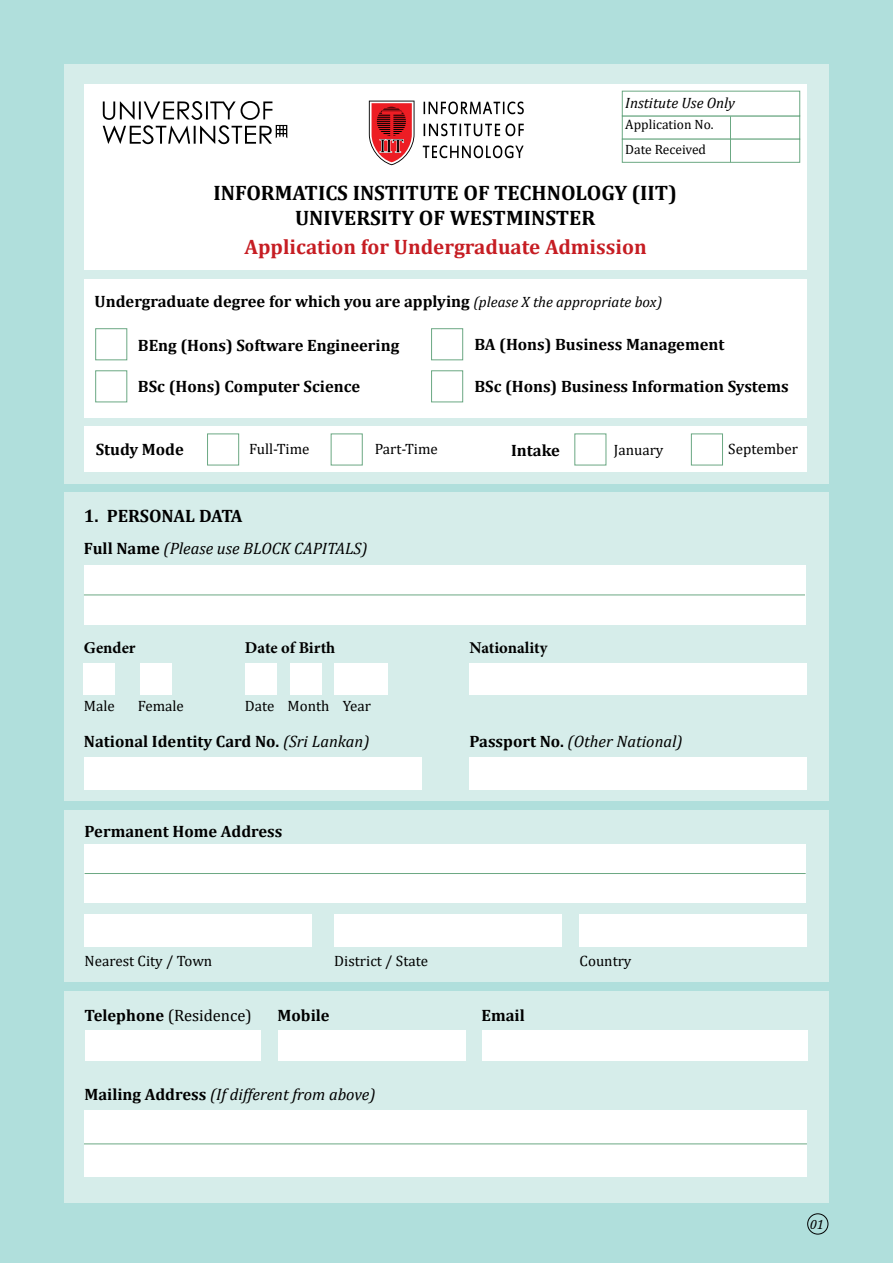
<style>
.page{position:relative;width:893px;height:1263px;background:#b0dfdc}
.page>*{position:absolute;margin:0;border:0;box-sizing:border-box;transform-origin:0 0}
.t1{font:700 21px/25.2px "Cambria";color:#000;text-align:center}
.t2{font:700 21px "Cambria";color:#c61d23}
.t3{font:700 18px "Cambria";letter-spacing:-.005em;color:#000}
.t4{font:700 16.5px "Cambria";color:#000}
.t5{font:italic 16.5px "Cambria";color:#000}
.t6{font:700 16.5px "Minion Pro";letter-spacing:-.005em;color:#000}
.t7{font:16.5px "Cambria";color:#000}
.t8{font:15px "Cambria";color:#000}
.t9{font:italic 15px "Cambria";color:#000}
.t10{font:13.5px/25.3px "Cambria";color:#000}
.t11{font:italic 13.5px "Cambria";color:#000}
.s1{font-weight:400;font-style:italic;font-size:15px}
.s2{font-weight:700;font-style:normal}
.s3{font-weight:400;font-style:italic}
.s4{font-weight:700}
</style>
<div class="page">
<div style="left:64px;top:64px;width:764px;height:419px;background:#d6edea"></div>
<div style="left:64px;top:492px;width:764px;height:309px;background:#d6edea"></div>
<div style="left:64px;top:811px;width:764px;height:171px;background:#d6edea"></div>
<div style="left:64px;top:991px;width:764px;height:212px;background:#d6edea"></div>
<div style="left:84px;top:84px;width:723px;height:186px;background:#fff"></div>
<div style="left:84px;top:279px;width:723px;height:139px;background:#fff"></div>
<div style="left:84px;top:427px;width:723px;height:45px;background:#fff"></div>
<div style="left:622px;top:116px;width:178px;height:24px;background:#fff;border:1px solid #6ba883"></div>
<div style="left:622px;top:91px;width:178px;height:25px;background:#fff;border:1px solid #6ba883"></div>
<div style="left:622px;top:139px;width:178px;height:24px;background:#fff;border:1px solid #6ba883"></div>
<hr style="left:730px;top:116px;width:1px;height:46px;background:#6ba883">
<div style="left:84px;top:1111px;width:723px;height:66px;background:#fff"></div>
<hr style="left:84px;top:1143px;width:723px;height:1px;background:#6ba883">
<div style="left:207px;top:433px;width:32px;height:32px;border:1px solid #6ba883"></div>
<div style="left:331px;top:433px;width:32px;height:32px;border:1px solid #6ba883"></div>
<div style="left:574px;top:433px;width:32px;height:32px;border:1px solid #6ba883"></div>
<div style="left:691px;top:433px;width:32px;height:32px;border:1px solid #6ba883"></div>
<div style="left:95px;top:328px;width:32px;height:32px;border:1px solid #6ba883"></div>
<div style="left:95px;top:370px;width:32px;height:32px;border:1px solid #6ba883"></div>
<div style="left:431px;top:370px;width:32px;height:32px;border:1px solid #6ba883"></div>
<div style="left:431px;top:328px;width:32px;height:32px;border:1px solid #6ba883"></div>
<svg style="left:369px;top:100px;width:46px;height:65px"></svg>
<svg style="left:424px;top:102px;width:100px;height:12px"></svg>
<svg style="left:424px;top:123px;width:100px;height:13px"></svg>
<svg style="left:423px;top:145px;width:101px;height:13px"></svg>
<div style="left:84px;top:757px;width:338px;height:32px;background:#fff"></div>
<div style="left:470px;top:757px;width:337px;height:32px;background:#fff"></div>
<div style="left:84px;top:663px;width:31px;height:31px;background:#fff"></div>
<div style="left:140px;top:663px;width:32px;height:31px;background:#fff"></div>
<div style="left:245px;top:663px;width:31px;height:31px;background:#fff"></div>
<div style="left:290px;top:663px;width:32px;height:31px;background:#fff"></div>
<div style="left:470px;top:663px;width:337px;height:31px;background:#fff"></div>
<div style="left:334px;top:663px;width:54px;height:31px;background:#fff"></div>
<div style="left:84px;top:565px;width:721px;height:60px;background:#fff"></div>
<hr style="left:84px;top:594px;width:721px;height:1px;background:#6ba883">
<div style="left:85px;top:1030px;width:176px;height:31px;background:#fff"></div>
<div style="left:278px;top:1030px;width:188px;height:31px;background:#fff"></div>
<div style="left:482px;top:1030px;width:325px;height:31px;background:#fff"></div>
<div style="left:85px;top:844px;width:721px;height:59px;background:#fff"></div>
<div style="left:85px;top:914px;width:227px;height:32px;background:#fff"></div>
<div style="left:334px;top:914px;width:227px;height:32px;background:#fff"></div>
<div style="left:580px;top:914px;width:227px;height:32px;background:#fff"></div>
<hr style="left:85px;top:873px;width:721px;height:1px;background:#6ba883">
<div style="left:807px;top:1213px;width:21px;height:21px;border:1px solid #000;border-radius:50%"></div>
<svg style="left:103px;top:101px;width:184px;height:43px"></svg>
<p class="t9" style="left:625px;top:92px;width:111px">Institute Use Only</p>
<p class="t10" style="left:625px;top:111px;width:90px">Application No.<br>Date Received</p>
<p class="t1" style="left:214px;top:179px;width:465px">INFORMATICS INSTITUTE OF TECHNOLOGY (IIT)<br>UNIVERSITY OF WESTMINSTER</p>
<p class="t2" style="left:244px;top:232px;width:404px">Application for Undergraduate Admission</p>
<p class="t4" style="left:95px;top:289px;width:569px">Undergraduate degree for which you are applying <span class="s1">(please X the appropriate box)</span></p>
<p class="t4" style="left:138px;top:333px;width:263px">BEng (Hons) Software Engineering</p>
<p class="t4" style="left:474px;top:332px;width:252px">BA (Hons) Business Management</p>
<p class="t4" style="left:138px;top:374px;width:224px">BSc (Hons) Computer Science</p>
<p class="t4" style="left:474px;top:374px;width:316px">BSc (Hons) Business Information Systems</p>
<p class="t4" style="left:96px;top:438px;width:90px">Study Mode</p>
<p class="t8" style="left:249px;top:440px;width:62px">Full-Time</p>
<p class="t8" style="left:375px;top:440px;width:65px">Part-Time</p>
<p class="t4" style="left:511px;top:439px;width:50px">Intake</p>
<p class="t8" style="left:614px;top:441px;width:51px">January</p>
<p class="t8" style="left:728px;top:440px;width:71px">September</p>
<p class="t3" style="left:84px;top:504px;width:160px">1. PERSONAL DATA</p>
<p class="t5" style="left:84px;top:537px;width:285px"><span class="s2">Full Name</span> (Please use Blo ck Capitals)</p>
<p class="t6" style="left:84px;top:636px;width:53px">Gender</p>
<p class="t8" style="left:84px;top:697px;width:32px">Male</p>
<p class="t8" style="left:138px;top:697px;width:48px">Female</p>
<p class="t6" style="left:245px;top:636px;width:92px">Date of Birth</p>
<p class="t8" style="left:245px;top:697px;width:127px">Date Month Year</p>
<p class="t6" style="left:470px;top:636px;width:79px">Nationality</p>
<p class="t4" style="left:84px;top:730px;width:287px">National Identity Card No. <span class="s3">(Sri Lankan)</span></p>
<p class="t5" style="left:469px;top:730px;width:215px"><span class="s2">Passport No.</span> (Other National)</p>
<p class="t4" style="left:85px;top:820px;width:199px">Permanent Home Address</p>
<p class="t8" style="left:85px;top:952px;width:129px">Nearest City / Town</p>
<p class="t8" style="left:334px;top:952px;width:95px">District / State</p>
<p class="t8" style="left:580px;top:952px;width:53px">Country</p>
<p class="t7" style="left:85px;top:1006px;width:169px"><span class="s4">Telephone</span> (Residence)</p>
<p class="t4" style="left:278px;top:1004px;width:54px">Mobile</p>
<p class="t4" style="left:482px;top:1004px;width:45px">Email</p>
<p class="t5" style="left:84px;top:1082px;width:293px"><span class="s2">Mailing Address</span> (If different from above)</p>
<p class="t11" style="left:810px;top:1215px;width:16px">01</p>
</div>
